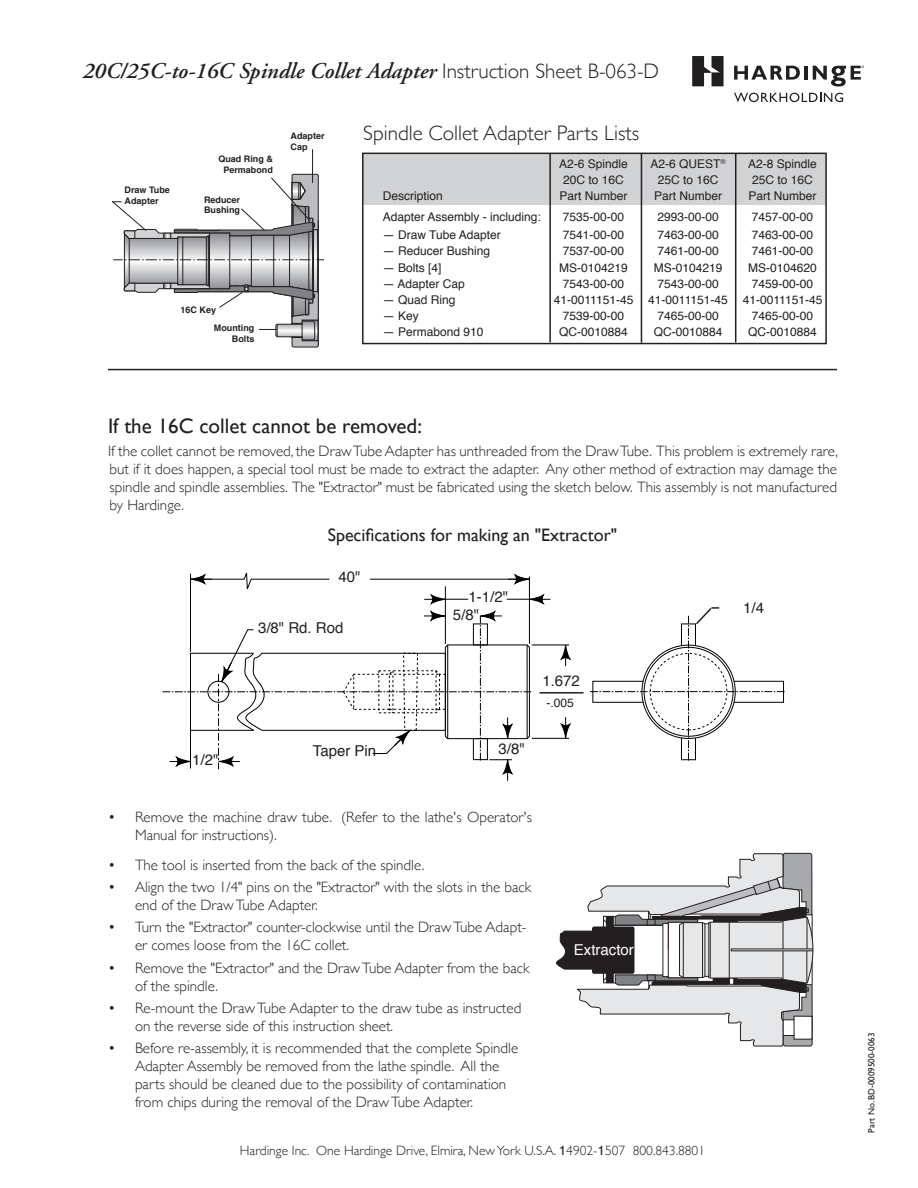
<style>
.page{position:relative;width:918px;height:1188px;background:#fff}
.page>*{position:absolute;margin:0;border:0;box-sizing:border-box;transform-origin:0 0}
.t1{font:italic 600 22.5px "Adobe Garamond";color:#231f20}
.t2{font:300 21px "Gill Sans";color:#231f20}
.t3{font:21px "Gill Sans";color:#231f20}
.t4{font:18px "Gill Sans";color:#231f20}
.t5{font:300 15px/18px "Gill Sans";color:#231f20}
.t6{font:15px "Helvetica";color:#231f20}
.t7{font:15px "Helvetica";color:#fff}
.t8{font:300 13.5px "Gill Sans";color:#231f20}
.t9{font:12px "Helvetica";color:#231f20}
.t10{font:700 9px/10.8px "Helvetica";color:#231f20;text-align:center}
.t11{font:9px "Gill Sans";color:#231f20}
.s1{font-family:"Gill Sans";font-weight:300;font-style:normal;font-size:21px}
.s2{font-family:"Helvetica";font-weight:400}
</style>
<div class="page">
<div style="left:363px;top:153px;width:462px;height:52px;background:#d1d2d4"></div>
<div style="left:362px;top:153px;width:465px;height:191px;border:2px solid #231f20"></div>
<hr style="left:735px;top:154px;width:1px;height:188px;background:#231f20">
<hr style="left:641px;top:154px;width:1px;height:189px;background:#231f20">
<hr style="left:549px;top:154px;width:2px;height:188px;background:#231f20">
<svg style="left:556px;top:852px;width:258px;height:195px"></svg>
<svg style="left:550px;top:644px;width:22px;height:95px"></svg>
<svg style="left:162px;top:572px;width:388px;height:209px"></svg>
<hr style="left:539px;top:692px;width:45px;height:2px;background:#231f20">
<svg style="left:590px;top:607px;width:195px;height:154px"></svg>
<svg style="left:112px;top:174px;width:212px;height:174px"></svg>
<hr style="left:312px;top:149px;width:1px;height:34px;background:#231f20">
<hr style="left:108px;top:369px;width:729px;height:1px;background:#231f20">
<svg style="left:692px;top:56px;width:31px;height:30px"></svg>
<svg style="left:734px;top:66px;width:66px;height:14px"></svg>
<hr style="left:804px;top:66px;width:4px;height:14px;background:#231f20">
<svg style="left:813px;top:65px;width:51px;height:22px"></svg>
<svg style="left:734px;top:93px;width:109px;height:9px"></svg>
<p class="t1" style="left:83px;top:58px;width:578px">20C/25C-to-16C Spindle Collet Adapter <span class="s1">Instruction Sheet B-063-D</span></p>
<p class="t10" style="left:218px;top:154px;width:56px">Quad Ring &amp;<br>Permabond</p>
<p class="t10" style="left:125px;top:184px;width:47px">Draw Tube</p>
<p class="t10" style="left:125px;top:195px;width:36px">Adapter</p>
<p class="t10" style="left:204px;top:194px;width:38px">Reducer</p>
<p class="t10" style="left:204px;top:205px;width:37px">Bushing</p>
<p class="t10" style="left:291px;top:130px;width:36px">Adapter</p>
<p class="t10" style="left:291px;top:141px;width:19px">Cap</p>
<p class="t10" style="left:181px;top:304px;width:37px">16C Key</p>
<p class="t10" style="left:214px;top:322px;width:42px;text-align:right">Mounting<br>Bolts</p>
<p class="t2" style="left:363px;top:116px;width:277px">Spindle Collet Adapter Parts Lists</p>
<p class="t9" style="left:559px;top:154px;width:70px">A2-6 Spindle</p>
<p class="t9" style="left:650px;top:154px;width:77px">A2-6 QUEST<sup>®</sup></p>
<p class="t9" style="left:748px;top:154px;width:70px">A2-8 Spindle</p>
<p class="t9" style="left:563px;top:171px;width:62px">20C to 16C</p>
<p class="t9" style="left:658px;top:171px;width:62px">25C to 16C</p>
<p class="t9" style="left:752px;top:171px;width:62px">25C to 16C</p>
<p class="t9" style="left:383px;top:187px;width:62px">Description</p>
<p class="t9" style="left:560px;top:187px;width:70px">Part Number</p>
<p class="t9" style="left:654px;top:187px;width:70px">Part Number</p>
<p class="t9" style="left:749px;top:187px;width:70px">Part Number</p>
<p class="t9" style="left:383px;top:207px;width:160px">Adapter Assembly - including:</p>
<p class="t9" style="left:563px;top:207px;width:63px">7535-00-00</p>
<p class="t9" style="left:657px;top:207px;width:63px">2993-00-00</p>
<p class="t9" style="left:752px;top:207px;width:63px">7457-00-00</p>
<p class="t9" style="left:383px;top:226px;width:120px">— Draw Tube Adapter</p>
<p class="t9" style="left:563px;top:226px;width:63px">7541-00-00</p>
<p class="t9" style="left:657px;top:226px;width:63px">7463-00-00</p>
<p class="t9" style="left:752px;top:226px;width:63px">7463-00-00</p>
<p class="t9" style="left:383px;top:242px;width:109px">— Reducer Bushing</p>
<p class="t9" style="left:563px;top:242px;width:63px">7537-00-00</p>
<p class="t9" style="left:657px;top:242px;width:63px">7461-00-00</p>
<p class="t9" style="left:752px;top:242px;width:63px">7461-00-00</p>
<p class="t9" style="left:383px;top:258px;width:60px">— Bolts [4]</p>
<p class="t9" style="left:559px;top:258px;width:70px">MS-0104219</p>
<p class="t9" style="left:654px;top:258px;width:70px">MS-0104219</p>
<p class="t9" style="left:748px;top:258px;width:70px">MS-0104620</p>
<p class="t9" style="left:383px;top:274px;width:84px">— Adapter Cap</p>
<p class="t9" style="left:563px;top:274px;width:63px">7543-00-00</p>
<p class="t9" style="left:657px;top:274px;width:63px">7543-00-00</p>
<p class="t9" style="left:752px;top:274px;width:63px">7459-00-00</p>
<p class="t9" style="left:383px;top:290px;width:74px">— Quad Ring</p>
<p class="t9" style="left:554px;top:290px;width:270px">41-0011151-45 41-0011151-45 41-0011151-45</p>
<p class="t9" style="left:383px;top:307px;width:38px">— Key</p>
<p class="t9" style="left:563px;top:307px;width:63px">7539-00-00</p>
<p class="t9" style="left:657px;top:307px;width:63px">7465-00-00</p>
<p class="t9" style="left:752px;top:307px;width:63px">7465-00-00</p>
<p class="t9" style="left:383px;top:323px;width:102px">— Permabond 910</p>
<p class="t9" style="left:559px;top:323px;width:70px">QC-0010884</p>
<p class="t9" style="left:654px;top:323px;width:70px">QC-0010884</p>
<p class="t9" style="left:748px;top:323px;width:70px">QC-0010884</p>
<p class="t3" style="left:108px;top:414px;width:315px">If the 16C collet cannot be removed:</p>
<p class="t5" style="left:108px;top:442px;width:732px;text-align:justify">If the collet cannot be removed, the Draw Tube Adapter has unthreaded from the Draw Tube. This problem is extremely rare, but if it does happen, a special tool must be made to extract the adapter. Any other method of extraction may damage the spindle and spindle assemblies. The "Extractor" must be fabricated using the sketch below. This assembly is not manufactured by Hardinge.</p>
<p class="t4" style="left:328px;top:524px;width:291px">Specifications for making an "Extractor"</p>
<p class="t6" style="left:339px;top:565px;width:24px">40"</p>
<p class="t6" style="left:258px;top:616px;width:87px">3/8" Rd. Rod</p>
<p class="t6" style="left:192px;top:748px;width:28px">1/2"</p>
<p class="t6" style="left:313px;top:739px;width:65px">Taper Pin</p>
<p class="t6" style="left:469px;top:585px;width:41px">1-1/2"</p>
<p class="t6" style="left:453px;top:603px;width:28px">5/8"</p>
<p class="t6" style="left:499px;top:737px;width:28px">3/8"</p>
<p class="t6" style="left:542px;top:670px;width:39px">1.672</p>
<p class="t9" style="left:547px;top:694px;width:29px">-.005</p>
<p class="t5" style="left:135px;top:807px;width:399px;text-indent:-27px">• Remove the machine draw tube. (Refer to the lathe's Operator's<br>Manual for instructions).</p>
<p class="t5" style="left:108px;top:855px;width:318px">• The tool is inserted from the back of the spindle.</p>
<p class="t5" style="left:135px;top:877px;width:398px;text-indent:-27px">• Align the two 1/4" pins on the "Extractor" with the slots in the back end of the Draw Tube Adapter.</p>
<p class="t5" style="left:135px;top:918px;width:393px;text-indent:-27px">• Turn the "Extractor" counter-clockwise until the Draw Tube Adapt&shy;er comes loose from the 16C collet.</p>
<p class="t5" style="left:135px;top:958px;width:396px;text-indent:-27px">• Remove the "Extractor" and the Draw Tube Adapter from the back of the spindle.</p>
<p class="t5" style="left:135px;top:998px;width:388px;text-indent:-27px">• Re-mount the Draw Tube Adapter to the draw tube as instructed on the reverse side of this instruction sheet.</p>
<p class="t5" style="left:135px;top:1039px;width:385px;text-indent:-27px">• Before re-assembly, it is recommended that the complete Spindle Adapter Assembly be removed from the lathe spindle. All the parts should be cleaned due to the possibility of contamination from chips during the removal of the Draw Tube Adapter.</p>
<p class="t7" style="left:574px;top:938px;width:62px">Extractor</p>
<p class="t8" style="left:240px;top:1140px;width:467px">Hardinge Inc. One Hardinge Drive, Elmira, New York U.S.A. <span class="s2">1</span>4902-<span class="s2">1</span>507 800.843.8801</p>
<p class="t6" style="left:743px;top:596px;width:22px">1/4</p>
<p class="t11" style="left:866px;top:1133px;width:102px;rotate:-90deg">Part No. BD-0009500-0063</p>
</div>
